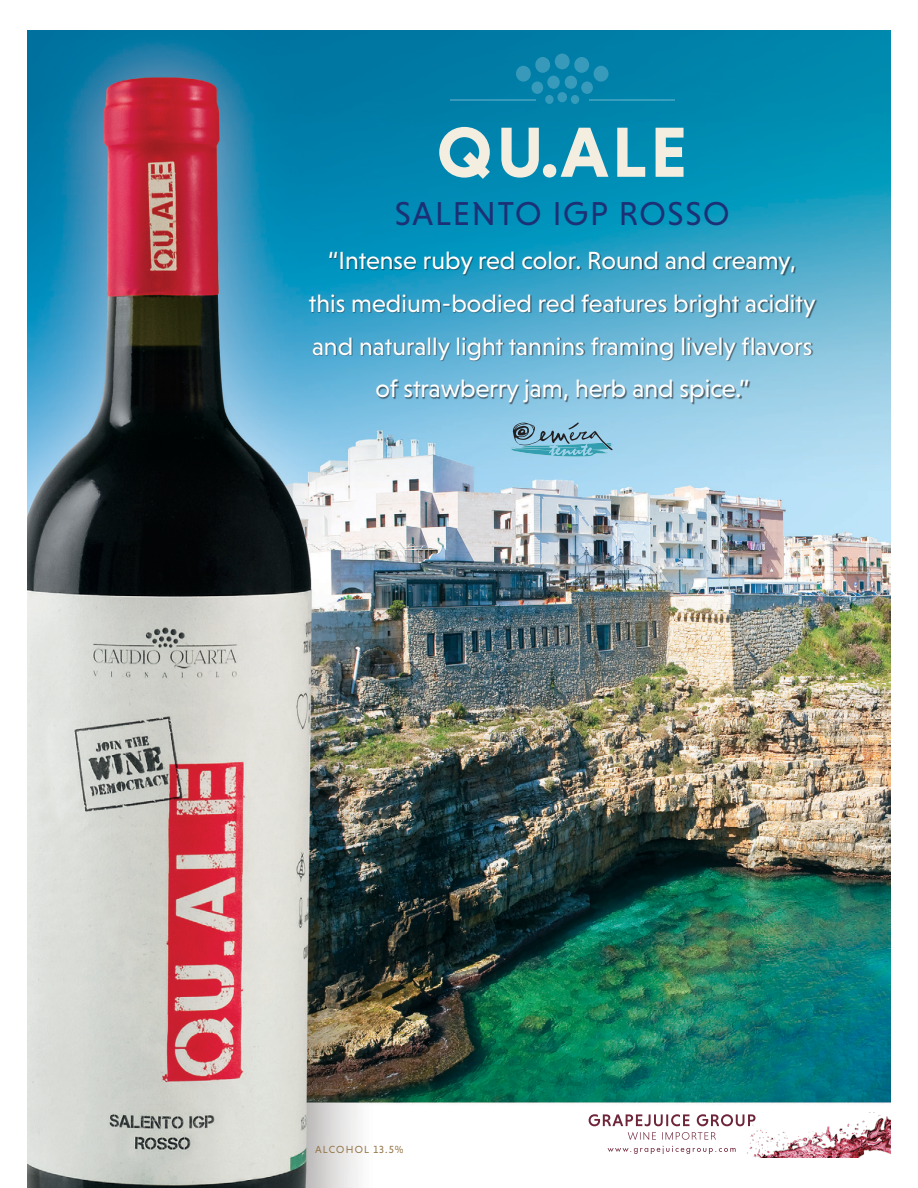
<style>
.page{position:relative;width:918px;height:1188px;background:#fff}
.page>*{position:absolute;margin:0;border:0;box-sizing:border-box;transform-origin:0 0}
.t1{font:700 72.3px "Niveau Grotesk";color:#f3eee0}
.t2{font:33.75px "Niveau Grotesk";letter-spacing:.05em;color:#1c3175}
.t3{font:25.2px/42.9px "Niveau Grotesk";color:#fff;text-align:center}
.t4{font:10.5px "Niveau Grotesk";letter-spacing:.115em;color:#96784c}
</style>
<div class="page">
<img style="left:27px;top:30px;width:864px;height:1158px">
<div style="left:309px;top:252px;width:508px;height:153px;background:#231f20;opacity:.6"></div>
<img style="left:744px;top:1112px;width:147px;height:46px">
<svg style="left:608px;top:1146px;width:128px;height:8px"></svg>
<svg style="left:628px;top:1132px;width:88px;height:8px"></svg>
<svg style="left:589px;top:1114px;width:167px;height:12px"></svg>
<div style="left:555px;top:54px;width:15px;height:15px;background:#3899ba;border-radius:50%"></div>
<div style="left:574px;top:57px;width:15px;height:16px;background:#389bbb;border-radius:50%"></div>
<div style="left:565px;top:76px;width:12px;height:13px;background:#389bbb;border-radius:50%"></div>
<svg style="left:557px;top:92px;width:10px;height:10px"></svg>
<div style="left:571px;top:95px;width:8px;height:9px;background:#389cbb;border-radius:50%"></div>
<svg style="left:581px;top:81px;width:12px;height:13px"></svg>
<div style="left:594px;top:66px;width:14px;height:16px;background:#389bbb;border-radius:50%"></div>
<hr style="left:589px;top:99px;width:86px;height:2px;background:#fff">
<div style="left:535px;top:57px;width:15px;height:16px;background:#3899ba;border-radius:50%"></div>
<svg style="left:547px;top:76px;width:13px;height:13px"></svg>
<svg style="left:545px;top:95px;width:9px;height:9px"></svg>
<div style="left:532px;top:81px;width:11px;height:13px;background:#389bbb;border-radius:50%"></div>
<div style="left:516px;top:66px;width:15px;height:16px;background:#3899ba;border-radius:50%"></div>
<hr style="left:450px;top:99px;width:85px;height:2px;background:#fff">
<svg style="left:509px;top:422px;width:106px;height:35px;background:#7ab1c8"></svg>
<h1 class="t1" style="left:437px;top:111px;width:252px">QU.ALE</h1>
<h2 class="t2" style="left:395px;top:194px;width:336px">SALENTO IGP ROSSO</h2>
<p class="t3" style="left:309px;top:239px;width:508px">“Intense ruby red color. Round and creamy, this medium-bodied red features bright acidity and naturally light tannins framing lively flavors of strawberry jam, herb and spice.”</p>
<p class="t4" style="left:315px;top:1143px;width:90px">ALCOHOL 13.5%</p>
</div>
